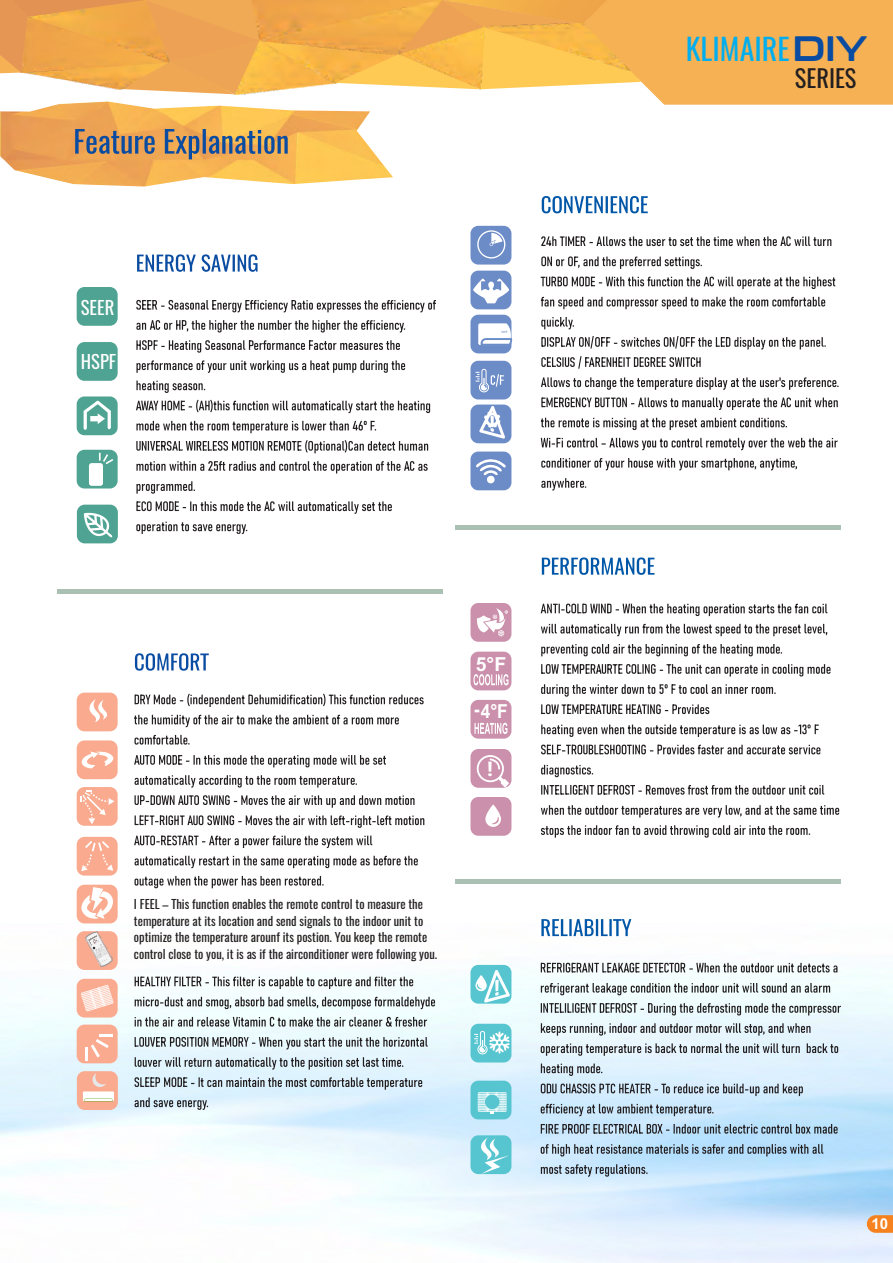
<style>
.page{position:relative;width:893px;height:1263px;background:#fff}
.page>*{position:absolute;margin:0;border:0;box-sizing:border-box;transform-origin:0 0}
.t1{font:30px "Oswald";color:#00aeef}
.t2{font:24.3px "Oswald";color:#231f20}
.t3{font:700 19.95px "Malgun Gothic";color:#fff;scale:1.13 1}
.t4{font:700 19.35px "Arial";color:#fff;scale:.9 1}
.t5{font:700 19.35px "Arial";color:#fff}
.t6{font:18.6px "Oswald";color:#fff}
.t7{font:700 15px "Arial";color:#fff}
.t8{font:12.45px/16.8px "Oswald";color:#231f20}
.t9{font:700 2.85px "Arial";color:#6c8cc7}
.s1{font-family:"Conthrax Sb";font-size:35.25px;color:#094ca1}
</style>
<div class="page">
<img style="left:0;top:923px;width:893px;height:340px">
<img style="left:0;top:105px;width:393px;height:82px">
<svg style="left:867px;top:1215px;width:26px;height:18px"></svg>
<svg style="left:75px;top:129px;width:213px;height:30px;background:#aa8d6a"></svg>
<div style="left:77px;top:287px;width:41px;height:39px;background:#4ea392;border-radius:8px"></div>
<div style="left:77px;top:342px;width:41px;height:39px;background:#4ea392;border-radius:8px"></div>
<div style="left:77px;top:396px;width:41px;height:39px;background:#4ea392;border-radius:8px"></div>
<svg style="left:84px;top:401px;width:27px;height:29px"></svg>
<div style="left:77px;top:450px;width:41px;height:38px;background:#4ea392;border-radius:8px"></div>
<svg style="left:99px;top:453px;width:14px;height:11px"></svg>
<div style="left:89px;top:463px;width:14px;height:23px;background:#fff;border-radius:3px"></div>
<div style="left:77px;top:693px;width:41px;height:38px;background:#f9aa8f;border-radius:8px"></div>
<div style="left:77px;top:740px;width:41px;height:39px;background:#f9aa8f;border-radius:8px"></div>
<div style="left:77px;top:787px;width:41px;height:39px;background:#f9aa8f;border-radius:8px"></div>
<div style="left:77px;top:837px;width:41px;height:38px;background:#f9aa8f;border-radius:8px"></div>
<div style="left:77px;top:885px;width:41px;height:38px;background:#f9aa8f;border-radius:8px"></div>
<div style="left:77px;top:931px;width:41px;height:39px;background:#f9aa8f;border-radius:8px"></div>
<div style="left:77px;top:979px;width:41px;height:38px;background:#f9aa8f;border-radius:8px"></div>
<div style="left:77px;top:1024px;width:41px;height:39px;background:#f9aa8f;border-radius:8px"></div>
<div style="left:470px;top:1081px;width:41px;height:38px;background:#56c5d0;border-radius:8px"></div>
<div style="left:470px;top:1135px;width:41px;height:39px;background:#56c5d0;border-radius:8px"></div>
<div style="left:470px;top:1024px;width:41px;height:38px;background:#56c5d0;border-radius:8px"></div>
<div style="left:470px;top:965px;width:41px;height:39px;background:#56c5d0;border-radius:8px"></div>
<div style="left:470px;top:749px;width:41px;height:39px;background:#cb90ab;border-radius:8px"></div>
<div style="left:470px;top:700px;width:41px;height:39px;background:#cb90ab;border-radius:8px"></div>
<div style="left:470px;top:652px;width:41px;height:38px;background:#cb90ab;border-radius:8px"></div>
<div style="left:470px;top:603px;width:41px;height:39px;background:#cb90ab;border-radius:8px"></div>
<div style="left:470px;top:405px;width:41px;height:38px;background:#6c8cc7;border-radius:8px"></div>
<div style="left:470px;top:361px;width:41px;height:38px;background:#6c8cc7;border-radius:8px"></div>
<div style="left:470px;top:315px;width:41px;height:38px;background:#6c8cc7;border-radius:8px"></div>
<div style="left:470px;top:271px;width:41px;height:38px;background:#6c8cc7;border-radius:8px"></div>
<div style="left:470px;top:226px;width:41px;height:39px;background:#6c8cc7;border-radius:8px"></div>
<svg style="left:89px;top:699px;width:18px;height:23px"></svg>
<svg style="left:82px;top:751px;width:31px;height:17px"></svg>
<svg style="left:80px;top:790px;width:34px;height:34px"></svg>
<svg style="left:81px;top:841px;width:32px;height:30px"></svg>
<svg style="left:81px;top:887px;width:32px;height:32px"></svg>
<svg style="left:85px;top:931px;width:27px;height:36px"></svg>
<svg style="left:81px;top:985px;width:32px;height:26px"></svg>
<svg style="left:85px;top:1034px;width:28px;height:26px"></svg>
<svg style="left:477px;top:230px;width:28px;height:28px"></svg>
<svg style="left:478px;top:323px;width:35px;height:22px"></svg>
<svg style="left:476px;top:369px;width:28px;height:23px"></svg>
<svg style="left:479px;top:406px;width:26px;height:33px"></svg>
<svg style="left:477px;top:608px;width:31px;height:29px"></svg>
<svg style="left:477px;top:755px;width:32px;height:33px"></svg>
<svg style="left:475px;top:970px;width:35px;height:32px"></svg>
<svg style="left:474px;top:1031px;width:36px;height:23px"></svg>
<svg style="left:478px;top:1092px;width:29px;height:22px"></svg>
<svg style="left:474px;top:1137px;width:35px;height:37px"></svg>
<svg style="left:135px;top:653px;width:74px;height:18px"></svg>
<svg style="left:134px;top:923px;width:301px;height:187px;background:#cbdae2"></svg>
<svg style="left:134px;top:818px;width:293px;height:208px"></svg>
<svg style="left:134px;top:694px;width:290px;height:134px"></svg>
<svg style="left:542px;top:196px;width:106px;height:17px"></svg>
<svg style="left:541px;top:236px;width:297px;height:255px"></svg>
<div style="left:77px;top:505px;width:41px;height:38px;background:#4ea392;border-radius:8px"></div>
<div style="left:77px;top:1071px;width:41px;height:39px;background:#f9aa8f;border-radius:8px"></div>
<div style="left:83px;top:1091px;width:31px;height:10px;background:#fff"></div>
<svg style="left:84px;top:1098px;width:29px;height:3px"></svg>
<svg style="left:93px;top:1073px;width:13px;height:14px"></svg>
<svg style="left:84px;top:513px;width:28px;height:24px"></svg>
<div style="left:470px;top:452px;width:41px;height:38px;background:#6c8cc7;border-radius:8px"></div>
<svg style="left:476px;top:459px;width:30px;height:25px"></svg>
<svg style="left:473px;top:674px;width:35px;height:11px"></svg>
<svg style="left:474px;top:723px;width:33px;height:11px"></svg>
<div style="left:470px;top:797px;width:41px;height:39px;background:#cb90ab;border-radius:8px"></div>
<svg style="left:485px;top:805px;width:16px;height:22px"></svg>
<hr style="left:57px;top:590px;width:386px;height:4px;background:#a9c0b2">
<div style="left:456px;top:525px;width:385px;height:5px;background:#a9c0b2"></div>
<hr style="left:455px;top:879px;width:386px;height:4px;background:#a9c0b2">
<svg style="left:473px;top:278px;width:36px;height:25px"></svg>
<svg style="left:55px;top:0;width:838px;height:105px;fill:#f5b154"></svg>
<img style="left:259px;top:83px;width:77px;height:11px">
<img style="left:259px;top:54px;width:77px;height:29px">
<img style="left:259px;top:0;width:77px;height:54px">
<svg style="left:336px;top:0;width:305px;height:89px;background:#f6b954"></svg>
<svg style="left:0;top:0;width:259px;height:94px;background:#efac5c"></svg>
<svg style="left:541px;top:919px;width:90px;height:17px"></svg>
<svg style="left:541px;top:963px;width:300px;height:214px;background:#bfd2de"></svg>
<svg style="left:542px;top:557px;width:112px;height:18px"></svg>
<svg style="left:541px;top:604px;width:298px;height:234px"></svg>
<svg style="left:136px;top:440px;width:292px;height:54px"></svg>
<svg style="left:137px;top:254px;width:121px;height:18px"></svg>
<svg style="left:136px;top:501px;width:256px;height:33px"></svg>
<svg style="left:136px;top:300px;width:300px;height:33px"></svg>
<svg style="left:136px;top:340px;width:294px;height:93px"></svg>
<h3 class="t6" style="left:81px;top:294px;width:35px">SEER</h3>
<h3 class="t6" style="left:81px;top:349px;width:37px">HSPF</h3>
<p class="t9" style="left:501px;top:331px;width:8px">74°F</p>
<h3 class="t5" style="left:476px;top:656px;width:32px">5°F</h3>
<h3 class="t4" style="left:474px;top:704px;width:39px">-4°F</h3>
<h3 class="t3" style="left:486px;top:760px;width:8px">!</h3>
<p class="t8" style="left:134px;top:895px;width:305px">I FEEL – This function enables the remote control to measure the temperature at its location and send signals to the indoor unit to optimize the temperature arounf its postion. You keep the remote control close to you, it is as if the airconditioner were following you.</p>
<h1 class="t1" style="left:686px;top:28px;width:183px">KLIMAIRE<span class="s1">DIY</span></h1>
<h2 class="t2" style="left:795px;top:61px;width:63px">SERIES</h2>
<p class="t7" style="left:871px;top:1218px;width:18px">10</p>
</div>
